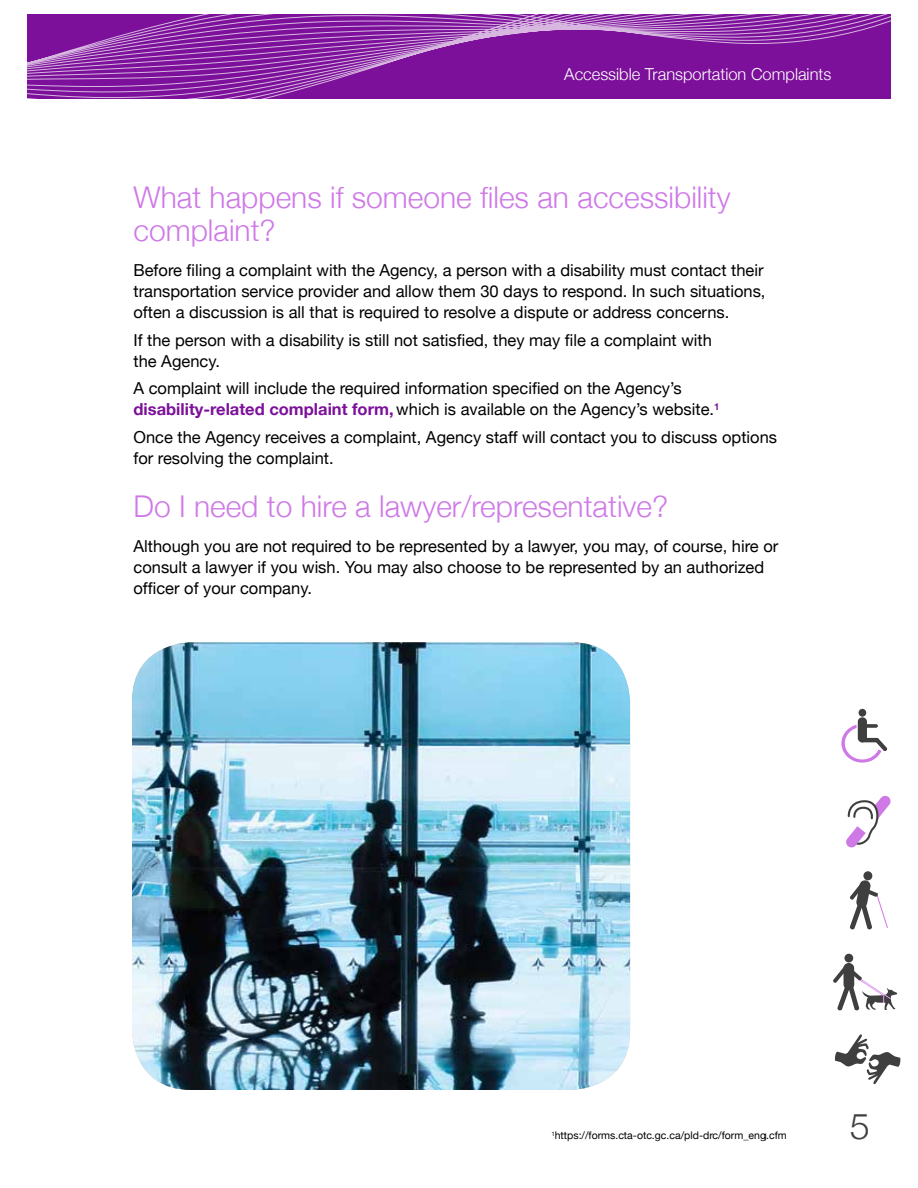
<style>
.page{position:relative;width:918px;height:1188px;background:#fff}
.page>*{position:absolute;margin:0;border:0;box-sizing:border-box;transform-origin:0 0}
.t1{font:300 36px "Helvetica Neue";color:#414042}
.t2{font:300 30px/33px "Helvetica Neue";color:#cf79e7}
.t3{font:16.5px/21px "Helvetica Neue";color:#000}
.t4{font:300 16.5px "Helvetica Neue";color:#fff}
.t5{font:10.5px "Helvetica Neue";color:#000}
.s1{font-weight:700;color:#7c109a}
</style>
<div class="page">
<svg style="left:27px;top:14px;width:864px;height:85px;background:#8929a4"></svg>
<svg style="left:835px;top:1034px;width:66px;height:50px"></svg>
<svg style="left:846px;top:795px;width:45px;height:53px"></svg>
<div style="left:863px;top:871px;width:9px;height:9px;background:#3f3f3f;border-radius:50%"></div>
<svg style="left:850px;top:880px;width:38px;height:50px"></svg>
<div style="left:844px;top:954px;width:9px;height:8px;background:#3f3f3f;border-radius:50%"></div>
<svg style="left:833px;top:967px;width:64px;height:44px"></svg>
<div style="left:843px;top:963px;width:11px;height:27px;background:#3f3f3f;border-radius:5px"></div>
<div style="left:859px;top:709px;width:7px;height:8px;background:#3f3f3f;border-radius:50%"></div>
<div style="left:858px;top:717px;width:9px;height:25px;background:#3f3f3f;border-radius:4px"></div>
<svg style="left:841px;top:725px;width:46px;height:38px"></svg>
<img style="left:132px;top:642px;width:498px;height:448px">
<p class="t4" style="left:564px;top:64px;width:269px">Accessible Transportation Complaints</p>
<h2 class="t2" style="left:134px;top:180px;width:599px">What happens if someone files an accessibility complaint?</h2>
<p class="t3" style="left:134px;top:259px;width:634px;text-align:justify">Before filing a complaint with the Agency, a person with a disability must contact their transportation service provider and allow them 30 days to respond. In such situations, often a discussion is all that is required to resolve a dispute or address concerns.</p>
<p class="t3" style="left:134px;top:329px;width:580px">If the person with a disability is still not satisfied, they may file a complaint with the Agency.</p>
<p class="t3" style="left:134px;top:378px;width:587px">A complaint will include the required information specified on the Agency’s <span class="s1">disability-related complaint form,</span> which is available on the Agency’s website.<sup>1</sup></p>
<p class="t3" style="left:133px;top:426px;width:645px">Once the Agency receives a complaint, Agency staff will contact you to discuss options for resolving the complaint.</p>
<h2 class="t2" style="left:134px;top:489px;width:536px">Do I need to hire a lawyer/representative?</h2>
<p class="t3" style="left:134px;top:535px;width:646px">Although you are not required to be represented by a lawyer, you may, of course, hire or consult a lawyer if you wish. You may also choose to be represented by an authorized officer of your company.</p>
<p class="t5" style="left:551px;top:1129px;width:237px"><sup>1</sup>https://forms.cta-otc.gc.ca/pld-drc/form_eng.cfm</p>
<h1 class="t1" style="left:850px;top:1104px;width:22px">5</h1>
</div>
